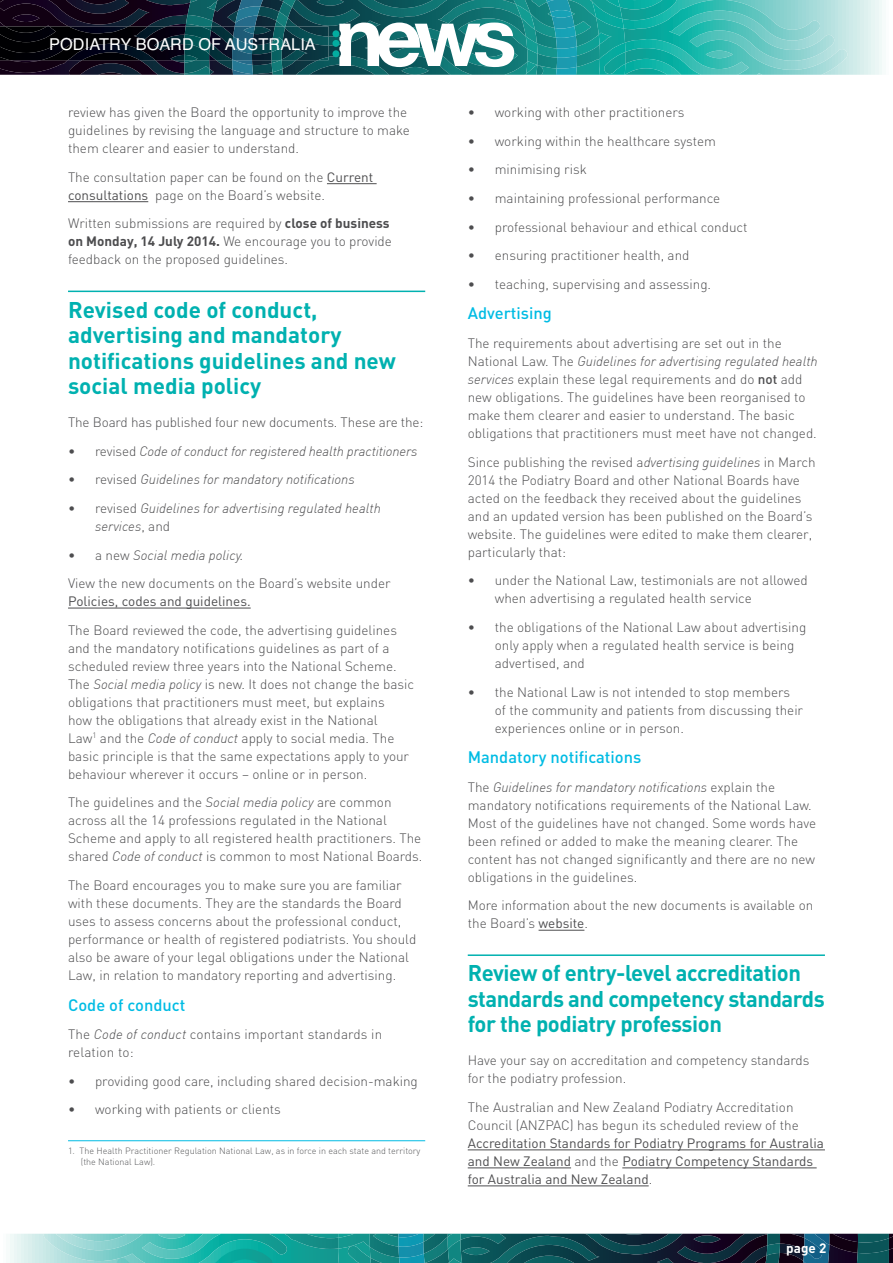
<style>
.page{position:relative;width:893px;height:1263px;background:#fff}
.page>*{position:absolute;margin:0;border:0;box-sizing:border-box;transform-origin:0 0}
.t1{font:700 22.5px/25.5px "DIN";color:#00b1b0}
.t2{font:700 22.5px/25.5px "DIN";letter-spacing:-.02em;color:#00b1b0}
.t3{font:500 16.5px "DIN";color:#00bce4}
.t4{font:16.35px "Helvetica";color:#fff}
.t5{font:300 13.5px/18px "DIN";color:#4d4d4f}
.t6{font:italic 300 13.5px/18px "DIN";color:#4d4d4f}
.t7{font:13.5px/18px "DIN";color:#4d4d4f}
.t8{font:700 13.5px "DIN";color:#fff}
.t9{font:300 9px/10.8px "DIN";color:#58595b}
.s1{font-weight:400}
.s2{font-weight:700}
.s3{font-style:normal}
.s4{font-style:italic}
.s5{font-weight:500}
.s6{font-weight:300}
</style>
<div class="page">
<svg style="left:10px;top:1234px;width:883px;height:29px;background:#2c777b"></svg>
<svg style="left:184px;top:0;width:698px;height:75px;background:#50a5a4"></svg>
<img style="left:285px;top:26px;width:44px;height:34px">
<img style="left:255px;top:26px;width:17px;height:34px">
<img style="left:211px;top:26px;width:21px;height:34px">
<img style="left:0;top:26px;width:184px;height:34px">
<img style="left:232px;top:26px;width:23px;height:34px">
<img style="left:184px;top:26px;width:27px;height:34px">
<img style="left:272px;top:26px;width:13px;height:34px">
<hr style="left:327px;top:183px;width:50px;height:1px;background:#4d4d4f">
<hr style="left:68px;top:201px;width:80px;height:1px;background:#4d4d4f">
<hr style="left:68px;top:291px;width:357px;height:1px;background:#00b1b0">
<hr style="left:68px;top:608px;width:183px;height:1px;background:#4d4d4f">
<hr style="left:68px;top:1140px;width:357px;height:1px;background:#00bce4">
<hr style="left:539px;top:930px;width:45px;height:1px;background:#4d4d4f">
<hr style="left:468px;top:954px;width:357px;height:2px;background:#00b1b0">
<hr style="left:468px;top:1149px;width:357px;height:1px;background:#4d4d4f">
<hr style="left:468px;top:1167px;width:103px;height:1px;background:#4d4d4f">
<hr style="left:622px;top:1167px;width:195px;height:1px;background:#4d4d4f">
<hr style="left:468px;top:1185px;width:181px;height:1px;background:#4d4d4f">
<p class="t4" style="left:49px;top:32px;width:268px">PODIATRY BOARD OF AUSTRALIA</p>
<p class="t5" style="left:68px;top:103px;width:343px">review has given the Board the opportunity to improve the guidelines by revising the language and structure to make them clearer and easier to understand.</p>
<p class="t5" style="left:68px;top:168px;width:307px">The consultation paper can be found on the <span class="s1">Current consultations</span> page on the Board’s website.</p>
<p class="t5" style="left:68px;top:214px;width:325px">Written submissions are required by <span class="s2">close of business on Monday, 14 July 2014.</span> We encourage you to provide feedback on the proposed guidelines.</p>
<h1 class="t1" style="left:68px;top:296px;width:329px">Revised code of conduct, advertising and mandatory notifications guidelines and new social media policy</h1>
<p class="t5" style="left:68px;top:413px;width:357px">The Board has published four new documents. These are the:</p>
<p class="t6" style="left:68px;top:442px;width:351px"><span class="s3">• revised</span> Code of conduct for registered health practitioners</p>
<p class="t6" style="left:68px;top:470px;width:288px"><span class="s3">• revised</span> Guidelines for mandatory notifications</p>
<p class="t6" style="left:95px;top:499px;width:287px;text-indent:-27px"><span class="s3">• revised</span> Guidelines for advertising regulated health services<span class="s3">, and</span></p>
<p class="t5" style="left:68px;top:540px;width:324px;line-height:28.7px">• a new <span class="s4">Social media policy.<br></span>View the new documents on the Board’s website under</p>
<p class="t7" style="left:68px;top:592px;width:184px">Policies, codes and guidelines.</p>
<p class="t5" style="left:68px;top:621px;width:348px">The Board reviewed the code, the advertising guidelines and the mandatory notifications guidelines as part of a scheduled review three years into the National Scheme.<br>The <span class="s4">Social media policy</span> is new. It does not change the basic obligations that practitioners must meet, but explains<br>how the obligations that already exist in the National<br>Law<sup>1</sup> and the <span class="s4">Code of conduct</span> apply to social media. The basic principle is that the same expectations apply to your behaviour wherever it occurs – online or in person.</p>
<p class="t5" style="left:68px;top:793px;width:356px">The guidelines and the <span class="s4">Social media policy</span> are common across all the 14 professions regulated in the National Scheme and apply to all registered health practitioners. The shared <span class="s4">Code of conduct</span> is common to most National Boards.</p>
<p class="t5" style="left:68px;top:876px;width:350px">The Board encourages you to make sure you are familiar with these documents. They are the standards the Board uses to assess concerns about the professional conduct, performance or health of registered podiatrists. You should also be aware of your legal obligations under the National Law, in relation to mandatory reporting and advertising.</p>
<p class="t3" style="left:68px;top:994px;width:119px">Code of conduct</p>
<p class="t5" style="left:68px;top:1025px;width:316px">The <span class="s4">Code of conduct</span> contains important standards in relation to:</p>
<p class="t5" style="left:68px;top:1072px;width:351px">• providing good care, including shared decision-making</p>
<p class="t5" style="left:68px;top:1100px;width:214px">• working with patients or clients</p>
<p class="t9" style="left:81px;top:1145px;width:341px;text-indent:-13px">1. The Health Practitioner Regulation National Law, as in force in each state and territory (the National Law).</p>
<p class="t5" style="left:468px;top:103px;width:218px">• working with other practitioners</p>
<p class="t5" style="left:468px;top:132px;width:250px">• working within the healthcare system</p>
<p class="t5" style="left:468px;top:160px;width:121px">• minimising risk</p>
<p class="t5" style="left:468px;top:189px;width:254px">• maintaining professional performance</p>
<p class="t5" style="left:468px;top:218px;width:281px">• professional behaviour and ethical conduct</p>
<p class="t5" style="left:468px;top:246px;width:223px">• ensuring practitioner health, and</p>
<p class="t5" style="left:468px;top:275px;width:245px">• teaching, supervising and assessing.</p>
<p class="t3" style="left:468px;top:303px;width:86px">Advertising</p>
<p class="t5" style="left:468px;top:334px;width:351px">The requirements about advertising are set out in the National Law. The <span class="s4">Guidelines for advertising regulated health services</span> explain these legal requirements and do <span class="s5">not</span> add new obligations. The guidelines have been reorganised to make them clearer and easier to understand. The basic obligations that practitioners must meet have not changed.</p>
<p class="t5" style="left:468px;top:453px;width:349px">Since publishing the revised a<span class="s4">dvertising guidelines</span> in March 2014 the Podiatry Board and other National Boards have acted on the feedback they received about the guidelines and an updated version has been published on the Board’s website. The guidelines were edited to make them clearer, particularly that:</p>
<p class="t5" style="left:495px;top:571px;width:314px;text-indent:-27px">• under the National Law, testimonials are not allowed when advertising a regulated health service</p>
<p class="t5" style="left:495px;top:618px;width:313px;text-indent:-27px">• the obligations of the National Law about advertising only apply when a regulated health service is being advertised, and</p>
<p class="t5" style="left:495px;top:682px;width:310px;text-indent:-27px">• the National Law is not intended to stop members of the community and patients from discussing their experiences online or in person.</p>
<p class="t3" style="left:468px;top:746px;width:175px">Mandatory notifications</p>
<p class="t5" style="left:468px;top:778px;width:350px">The <span class="s4">Guidelines for mandatory notifications</span> explain the mandatory notifications requirements of the National Law.<br>Most of the guidelines have not changed. Some words have been refined or added to make the meaning clearer. The content has not changed significantly and there are no new obligations in the guidelines.</p>
<p class="t5" style="left:468px;top:896px;width:347px">More information about the new documents is available on the Board’s <span class="s1">website</span>.</p>
<h1 class="t2" style="left:468px;top:960px;width:359px">Review of entry-level accreditation standards and competency standards for the podiatry profession</h1>
<p class="t5" style="left:468px;top:1051px;width:343px">Have your say on accreditation and competency standards for the podiatry profession.</p>
<p class="t5" style="left:468px;top:1098px;width:333px">The Australian and New Zealand Podiatry Accreditation<br>Council (ANZPAC) has begun its scheduled review of the</p>
<p class="t7" style="left:468px;top:1134px;width:358px">Accreditation Standards for Podiatry Programs for Australia and New Zealand <span class="s6">and the</span> Podiatry Competency Standards for Australia and New Zealand<span class="s6">.</span></p>
<p class="t8" style="left:786px;top:1239px;width:42px">page 2</p>
</div>
